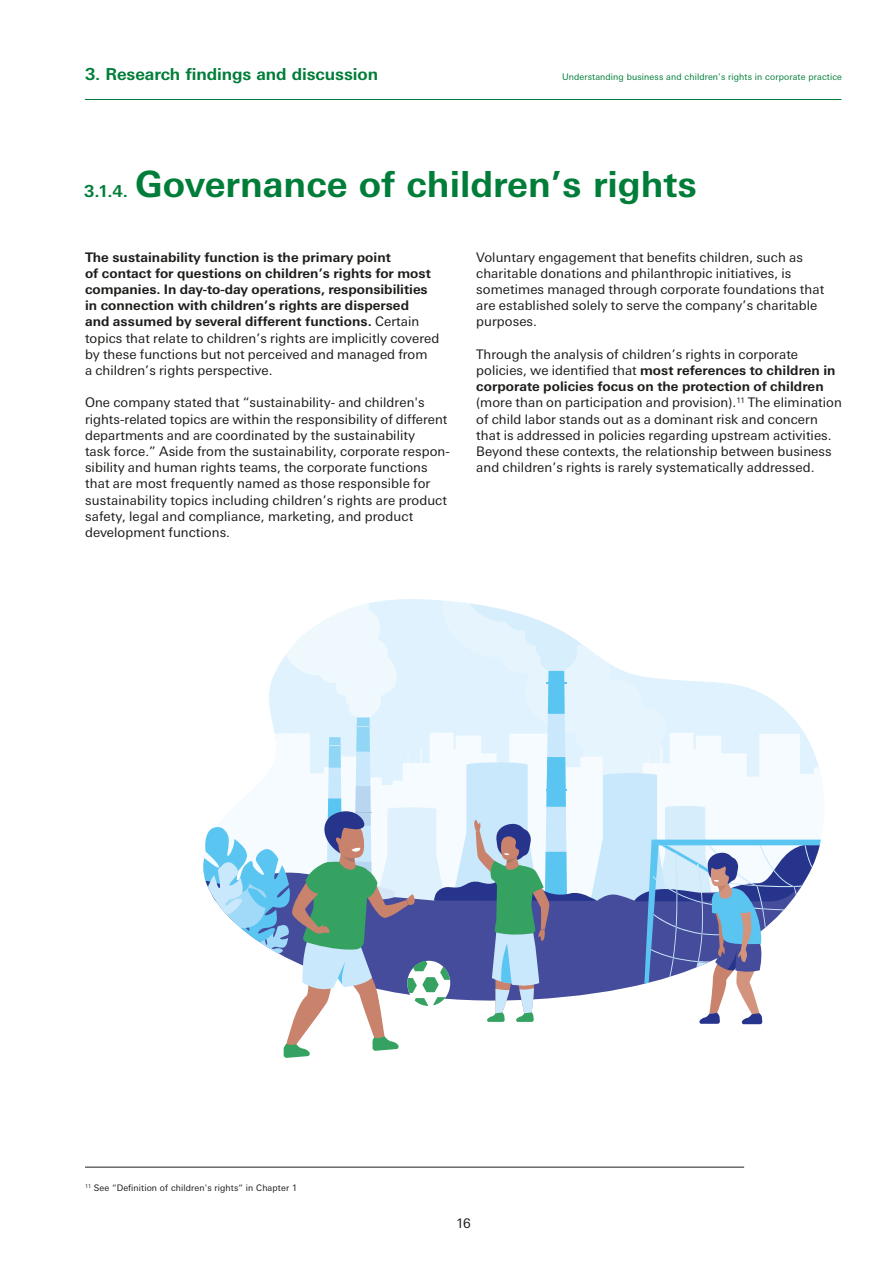
<style>
.page{position:relative;width:893px;height:1263px;background:#fff}
.page>*{position:absolute;margin:0;border:0;box-sizing:border-box;transform-origin:0 0}
.t1{font:700 36px "Univers Next Pro";color:#007d39}
.t2{font:700 16.5px "Univers Next Pro";letter-spacing:-.005em;color:#007d39}
.t3{font:13.2px/16.2px "Univers Next Pro";letter-spacing:.005em;color:#1d1d1b}
.t4{font:700 13.2px/16.2px "Univers Next Pro";letter-spacing:.005em;color:#1d1d1b}
.t5{font:9px "Univers Next Pro";letter-spacing:.015em;color:#007d39}
.t6{font:9px "Univers Next Pro";letter-spacing:.015em;color:#1d1d1b}
.s1{font-size:16.5px}
.s2{font-weight:400}
.s3{font-weight:700}
</style>
<div class="page">
<hr style="left:85px;top:99px;width:756px;height:1px;background:#007d39">
<svg style="left:203px;top:601px;width:618px;height:457px"></svg>
<hr style="left:85px;top:1167px;width:659px;height:1px;background:#1d1d1b">
<p class="t2" style="left:85px;top:64px;width:295px">3. Research findings and discussion</p>
<p class="t5" style="left:562px;top:71px;width:281px">Understanding business and children’s rights in corporate practice</p>
<h1 class="t1" style="left:84px;top:162px;width:614px"><span class="s1">3.1.4.</span> Governance of children’s rights</h1>
<p class="t4" style="left:85px;top:249px;width:356px">The sustainability function is the primary point<br>of contact for questions on children’s rights for most companies. In day-to-day operations, responsibilities in connection with children’s rights are dispersed<br>and assumed by several different functions. <span class="s2">Certain topics that relate to children’s rights are implicitly covered by these functions but not perceived and managed from<br>a children’s rights perspective.</span></p>
<p class="t3" style="left:85px;top:395px;width:366px">One company stated that “sustainability- and children's rights-related topics are within the responsibility of different departments and are coordinated by the sustainability<br>task force.” Aside from the sustainability, corporate respon&shy;sibility and human rights teams, the corporate functions that are most frequently named as those responsible for sustainability topics including children’s rights are product safety, legal and compliance, marketing, and product development functions.</p>
<p class="t3" style="left:476px;top:249px;width:350px">Voluntary engagement that benefits children, such as charitable donations and philanthropic initiatives, is sometimes managed through corporate foundations that are established solely to serve the company’s charitable purposes.</p>
<p class="t3" style="left:476px;top:346px;width:367px">Through the analysis of children’s rights in corporate policies, we identified that <span class="s3">most references to children in corporate policies focus on the protection of children </span>(more than on participation and provision).<sup>11</sup> The elimination of child labor stands out as a dominant risk and concern that is addressed in policies regarding upstream activities.<br>Beyond these contexts, the relationship between business and children’s rights is rarely systematically addressed.</p>
<p class="t6" style="left:85px;top:1182px;width:214px"><sup>11</sup> See “Definition of children's rights“ in Chapter 1</p>
<p class="t3" style="left:456px;top:1215px;width:16px">16</p>
</div>
